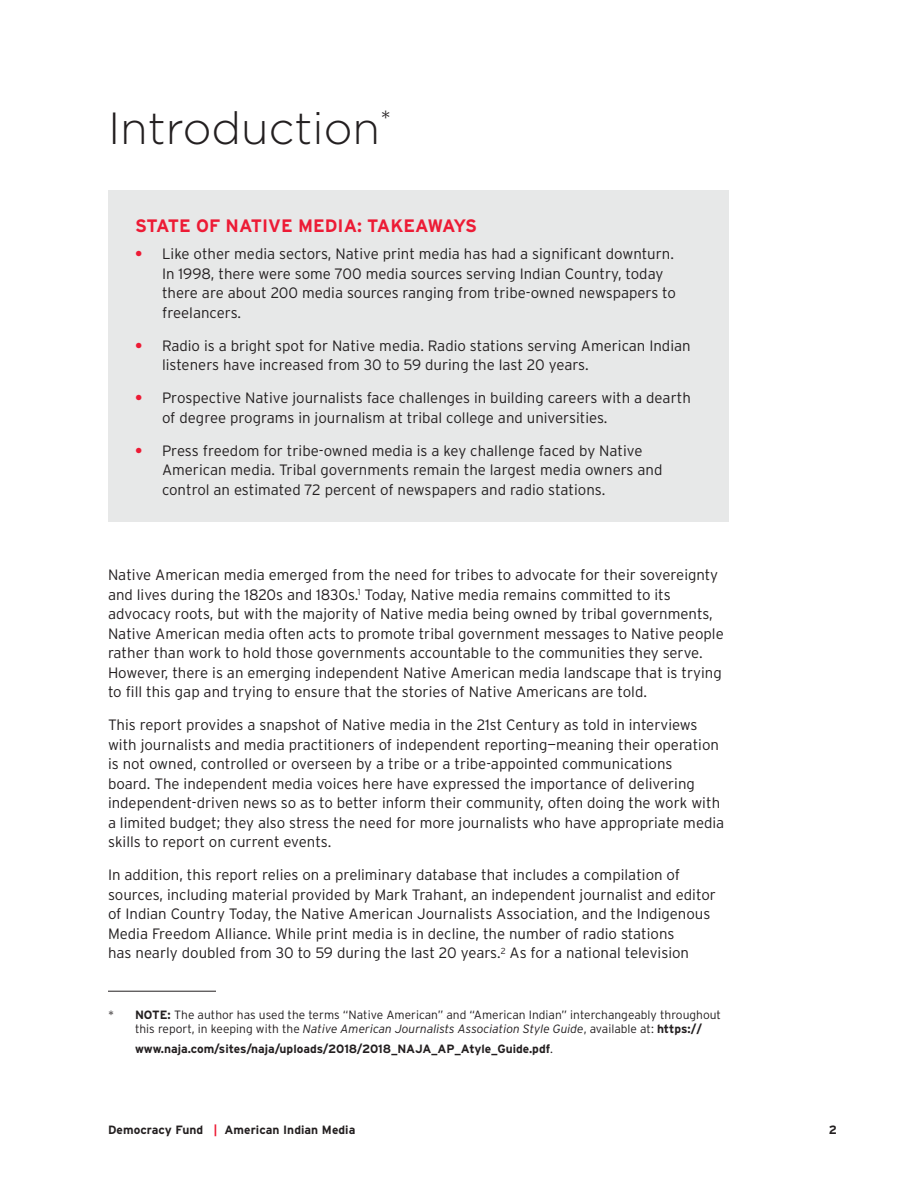
<style>
.page{position:relative;width:918px;height:1188px;background:#fff}
.page>*{position:absolute;margin:0;border:0;box-sizing:border-box;transform-origin:0 0}
.t1{font:300 45px "Gotham";color:#231f20}
.t2{font:700 18px "Interstate";color:#ed1b35}
.Body{font:300 15px/19.5px "Interstate";color:#231f20}
.Endnotes{font:300 12px/14.4px "Interstate";color:#231f20}
.Endnotes-2{font:700 12px "Interstate";color:#231f20}
.s1{font-weight:700;color:#ed1b35}
.s2{font-weight:700}
.s3{font-style:italic}
.s4{font-weight:300}
.s5{color:#ed1b35}
</style>
<div class="page">
<hr style="left:108px;top:991px;width:108px;height:1px;background:#231f20">
<div style="left:108px;top:191px;width:621px;height:331px;background:#e7e8e8"></div>
<h1 class="t1" style="left:108px;top:100px;width:285px">Introduction<sup>*</sup></h1>
<h3 class="t2" style="left:135px;top:216px;width:344px">STATE OF NATIVE MEDIA: TAKEAWAYS</h3>
<p class="Body" style="left:162px;top:244px;width:516px;text-indent:-27px"><span class="s1">•</span> Like other media sectors, Native print media has had a significant downturn.<br>In 1998, there were some 700 media sources serving Indian Country, today there are about 200 media sources ranging from tribe-owned newspapers to freelancers.</p>
<p class="Body" style="left:162px;top:335px;width:530px;text-indent:-27px"><span class="s1">•</span> Radio is a bright spot for Native media. Radio stations serving American Indian listeners have increased from 30 to 59 during the last 20 years.</p>
<p class="Body" style="left:162px;top:388px;width:531px;text-indent:-27px"><span class="s1">•</span> Prospective Native journalists face challenges in building careers with a dearth of degree programs in journalism at tribal college and universities.</p>
<p class="Body" style="left:162px;top:440px;width:502px;text-indent:-27px"><span class="s1">•</span> Press freedom for tribe-owned media is a key challenge faced by Native<br>American media. Tribal governments remain the largest media owners and control an estimated 72 percent of newspapers and radio stations.</p>
<p class="Body" style="left:108px;top:565px;width:617px">Native American media emerged from the need for tribes to advocate for their sovereignty and lives during the 1820s and 1830s.<sup>1</sup> Today, Native media remains committed to its advocacy roots, but with the majority of Native media being owned by tribal governments, Native American media often acts to promote tribal government messages to Native people rather than work to hold those governments accountable to the communities they serve.<br>However, there is an emerging independent Native American media landscape that is trying to fill this gap and trying to ensure that the stories of Native Americans are told.</p>
<p class="Body" style="left:108px;top:715px;width:618px">This report provides a snapshot of Native media in the 21st Century as told in interviews with journalists and media practitioners of independent reporting—meaning their operation is not owned, controlled or overseen by a tribe or a tribe-appointed communications<br>board. The independent media voices here have expressed the importance of delivering independent-driven news so as to better inform their community, often doing the work with a limited budget; they also stress the need for more journalists who have appropriate media skills to report on current events.</p>
<p class="Body" style="left:108px;top:865px;width:609px">In addition, this report relies on a preliminary database that includes a compilation of sources, including material provided by Mark Trahant, an independent journalist and editor of Indian Country Today, the Native American Journalists Association, and the Indigenous Media Freedom Alliance. While print media is in decline, the number of radio stations<br>has nearly doubled from 30 to 59 during the last 20 years.<sup>2</sup> As for a national television</p>
<p class="Endnotes" style="left:135px;top:1008px;width:588px;text-indent:-27px">* <span class="s2">NOTE:</span> The author has used the terms “Native American” and “American Indian” interchangeably throughout this report, in keeping with the <span class="s3">Native American Journalists Association Style Guide</span>, available at: <span class="s2">https://</span></p>
<p class="Endnotes-2" style="left:135px;top:1042px;width:420px">www.naja.com/sites/naja/uploads/2018/2018_NAJA_AP_Atyle_Guide.pdf<span class="s4">.</span></p>
<p class="Endnotes-2" style="left:108px;top:1123px;width:249px">Democracy Fund <span class="s5">|</span> American Indian Media</p>
<p class="Endnotes-2" style="left:829px;top:1123px;width:10px">2</p>
</div>
